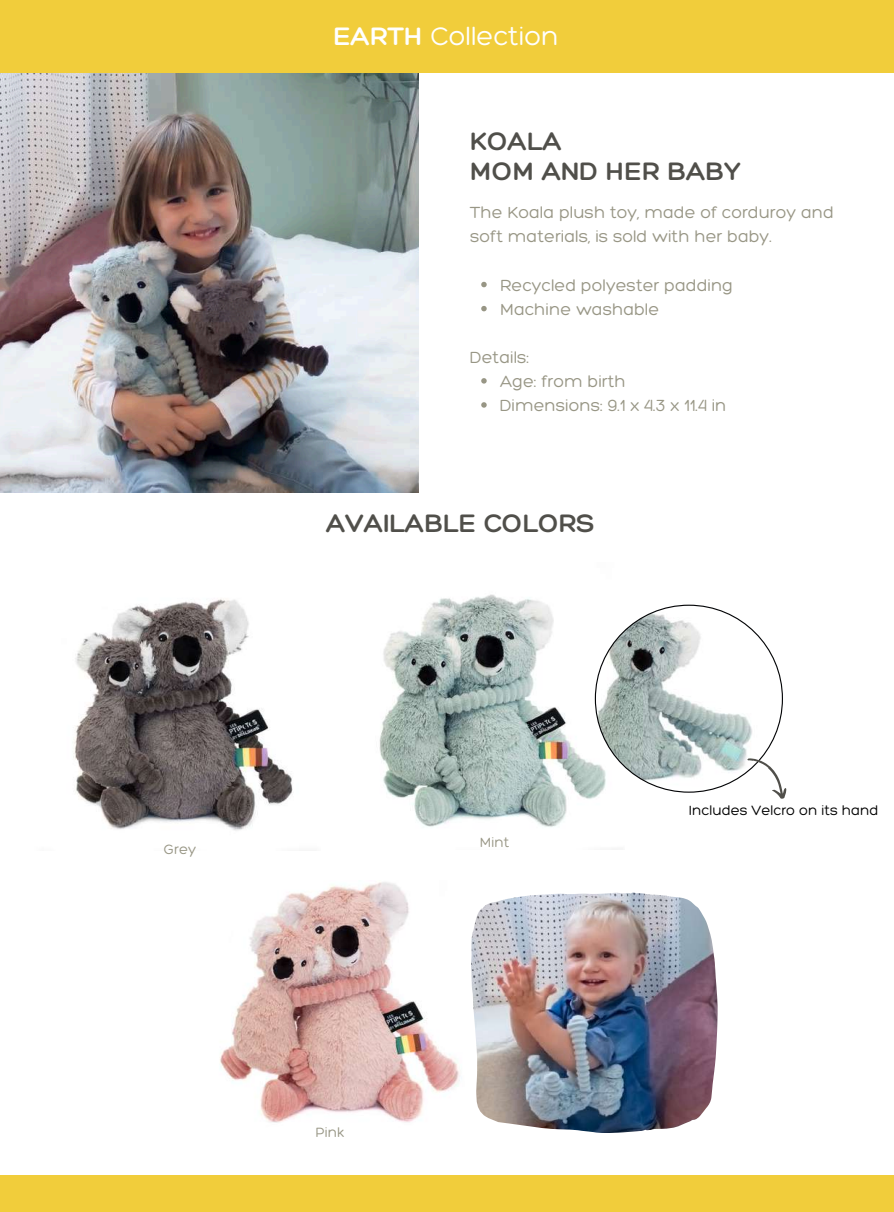
<style>
.page{position:relative;width:894px;height:1212px;background:#fff}
.page>*{position:absolute;margin:0;border:0;box-sizing:border-box;transform-origin:0 0}
.t1{font:300 27.45px/29.5px "Hero";color:#504f4a}
.t2{font:300 27.45px "Hero";color:#fff}
.t3{font:300 17.55px/24px "Hero";color:#989685}
.t4{font:300 14.55px "Hero";color:#000}
.t5{font:300 14.55px "Hero";color:#989685}
.s1{font-style:inherit}
</style>
<div class="page">
<img style="left:0;top:73px;width:418px;height:419px">
<div style="left:0;top:0;width:893px;height:73px;background:#f1cd3b"></div>
<div style="left:0;top:1175px;width:893px;height:37px;background:#f1cd3b"></div>
<img style="left:471px;top:892px;width:246px;height:241px">
<img style="left:73px;top:599px;width:220px;height:232px">
<img style="left:220px;top:882px;width:240px;height:241px">
<img style="left:379px;top:594px;width:245px;height:233px">
<svg style="left:594px;top:604px;width:188px;height:188px"></svg>
<img style="left:595px;top:606px;width:186px;height:185px;border-radius:50%">
<svg style="left:746px;top:750px;width:41px;height:49px"></svg>
<svg style="left:481px;top:282px;width:5px;height:5px"></svg>
<svg style="left:481px;top:306px;width:5px;height:5px"></svg>
<svg style="left:481px;top:378px;width:5px;height:5px"></svg>
<svg style="left:481px;top:402px;width:5px;height:6px"></svg>
<p class="t5" style="left:164px;top:840px;width:34px">Grey</p>
<h1 class="t2" style="left:333px;top:19px;width:227px"><span class="s1">EARTH</span> Collection</h1>
<h1 class="t1" style="left:470px;top:126px;width:272px">KOALA<br>MOM AND HER BABY</h1>
<p class="t3" style="left:470px;top:200px;width:365px">The Koala plush toy, made of corduroy and soft materials, is sold with her baby.</p>
<p class="t3" style="left:500px;top:272px;width:234px">Recycled polyester padding<br>Machine washable</p>
<p class="t3" style="left:500px;top:345px;width:228px;text-indent:-30px">Details:<br>Age: from birth<br>Dimensions: 9.1 x 4.3 x 11.4 in</p>
<h1 class="t1" style="left:326px;top:508px;width:270px">AVAILABLE COLORS</h1>
<p class="t5" style="left:479px;top:833px;width:31px">Mint</p>
<p class="t4" style="left:688px;top:801px;width:191px">Includes Velcro on its hand</p>
<p class="t5" style="left:315px;top:1123px;width:30px">Pink</p>
</div>
